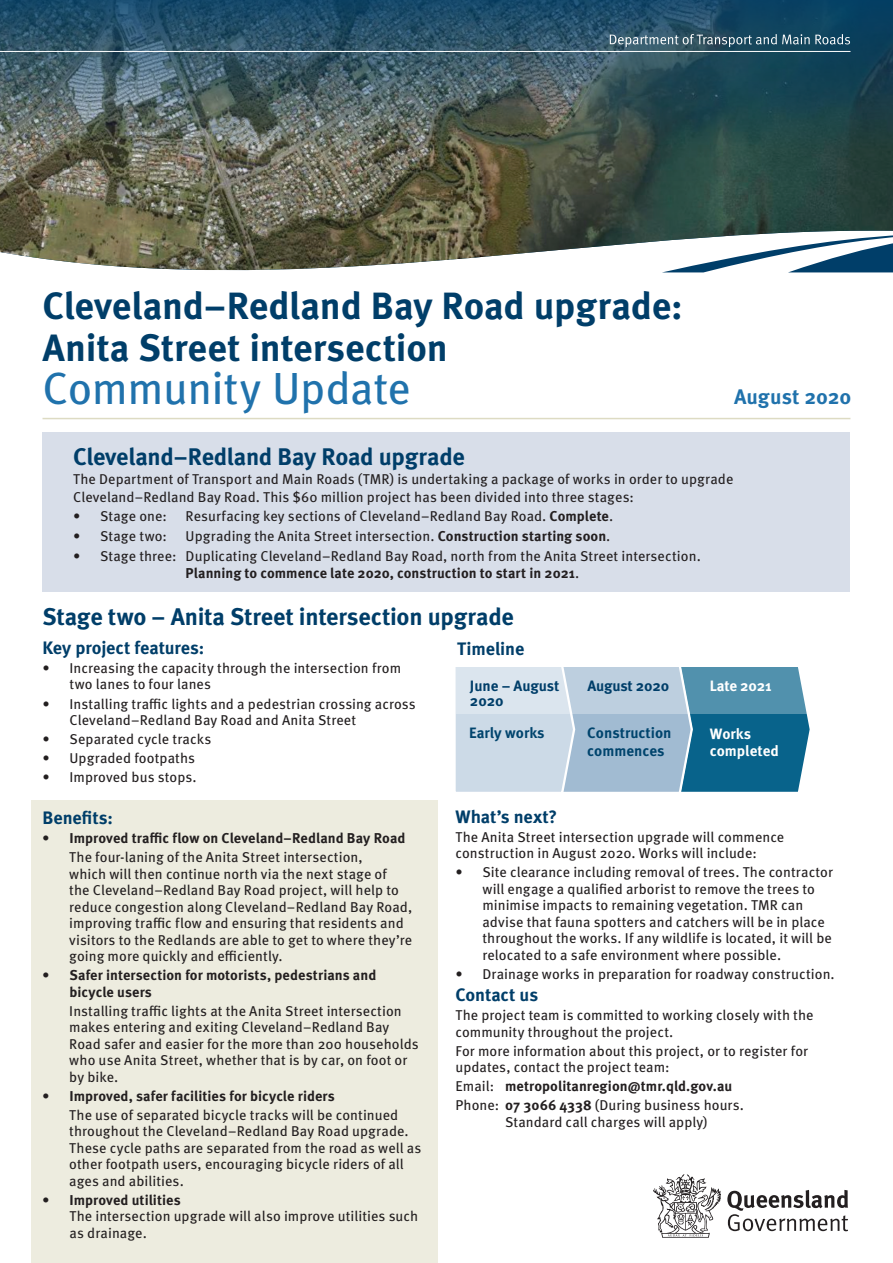
<style>
.page{position:relative;width:893px;height:1263px;background:#fff}
.page>*{position:absolute;margin:0;border:0;box-sizing:border-box;transform-origin:0 0}
.Heading_3_META{font:45px "Meta Pro";letter-spacing:-.01em;color:#2072ac}
.Heading_1_META{font:700 37.95px/42px "Meta Pro";letter-spacing:-.005em;color:#003e69}
.Image_Caption_META{font:700 24px "Meta Pro";letter-spacing:-.015em;color:#003e69}
.Heading_3_META-2{font:700 21px "Meta Pro";color:#2072ac}
.Image_Caption_META-2{font:700 18px "Meta Pro";letter-spacing:-.005em;color:#003e69}
.t1{font:700 15px/18px "Meta Pro";color:#00446d}
.t2{font:700 15px/15px "Meta Pro";letter-spacing:-.005em;color:#003e69}
.t3{font:700 15px/18px "Meta Pro";color:#fff}
.Image_Caption_META-3{font:14.25px/16.5px "Meta Pro";letter-spacing:.005em;color:#231f20}
.Image_Caption_META-4{font:700 14.25px/16.5px "Meta Pro";letter-spacing:.005em;color:#231f20}
.s1{font-weight:700}
.s2{font-weight:400}
</style>
<div class="page">
<svg style="left:727px;top:1190px;width:121px;height:41px"></svg>
<svg style="left:653px;top:1174px;width:68px;height:64px"></svg>
<div style="left:31px;top:800px;width:406px;height:463px;background:#edecdf"></div>
<img style="left:0;top:181px;width:893px;height:90px">
<img style="left:0;top:0;width:893px;height:181px">
<svg style="left:662px;top:235px;width:231px;height:37px"></svg>
<hr style="left:0;top:51px;width:850px;height:1px;background:#fff">
<svg style="left:610px;top:34px;width:240px;height:13px;background:#4e7081"></svg>
<hr style="left:43px;top:418px;width:807px;height:1px;background:#dddbc3">
<svg style="left:455px;top:667px;width:355px;height:125px;background:#80aac3"></svg>
<svg style="left:456px;top:667px;width:354px;height:46px;background:#a4c3d4"></svg>
<div style="left:43px;top:433px;width:807px;height:159px;background:#d8dee9"></div>
<p class="Heading_1_META" style="left:43px;top:282px;width:642px">Cleveland–Redland Bay Road upgrade:<br>Anita Street intersection</p>
<p class="Heading_3_META" style="left:43px;top:354px;width:370px">Community Update</p>
<p class="Heading_3_META-2" style="left:734px;top:380px;width:119px">August 2020</p>
<p class="Image_Caption_META" style="left:73px;top:438px;width:393px">Cleveland–Redland Bay Road upgrade</p>
<p class="Image_Caption_META-3" style="left:73px;top:470px;width:662px;line-height:17.1px">The Department of Transport and Main Roads (TMR) is undertaking a package of works in order to upgrade<br>Cleveland–Redland Bay Road. This $60 million project has been divided into three stages:</p>
<p class="Image_Caption_META-3" style="left:73px;top:507px;width:95px">• Stage one:</p>
<p class="Image_Caption_META-3" style="left:186px;top:507px;width:429px">Resurfacing key sections of Cleveland–Redland Bay Road. <span class="s1">Complete</span>.</p>
<p class="Image_Caption_META-3" style="left:73px;top:527px;width:95px">• Stage two:</p>
<p class="Image_Caption_META-3" style="left:186px;top:527px;width:426px">Upgrading the Anita Street intersection. <span class="s1">Construction starting soon</span>.</p>
<p class="Image_Caption_META-3" style="left:186px;top:546px;width:517px;line-height:17.1px;text-indent:-112px">• Stage three: Duplicating Cleveland–Redland Bay Road, north from the Anita Street intersection.<br><span class="s1">Planning to commence late 2020, construction to start in 2021</span>.</p>
<p class="Image_Caption_META" style="left:43px;top:598px;width:473px">Stage two – Anita Street intersection upgrade</p>
<p class="Image_Caption_META-2" style="left:43px;top:633px;width:163px">Key project features:</p>
<p class="Image_Caption_META-2" style="left:457px;top:634px;width:69px">Timeline</p>
<p class="Image_Caption_META-3" style="left:70px;top:659px;width:333px;text-indent:-27px">• Increasing the capacity through the intersection from two lanes to four lanes</p>
<p class="Image_Caption_META-3" style="left:70px;top:694px;width:348px;text-indent:-27px">• Installing traffic lights and a pedestrian crossing across<br>Cleveland–Redland Bay Road and Anita Street</p>
<p class="Image_Caption_META-3" style="left:43px;top:730px;width:170px">• Separated cycle tracks</p>
<p class="Image_Caption_META-3" style="left:43px;top:749px;width:154px">• Upgraded footpaths</p>
<p class="Image_Caption_META-3" style="left:43px;top:768px;width:156px">• Improved bus stops.</p>
<p class="Image_Caption_META-2" style="left:455px;top:802px;width:103px">What’s next?</p>
<p class="Image_Caption_META-3" style="left:455px;top:828px;width:330px">The Anita Street intersection upgrade will commence construction in August 2020. Works will include:</p>
<p class="Image_Caption_META-3" style="left:482px;top:863px;width:352px;text-indent:-27px">• Site clearance including removal of trees. The contractor will engage a qualified arborist to remove the trees to minimise impacts to remaining vegetation. TMR can advise that fauna spotters and catchers will be in place throughout the works. If any wildlife is located, it will be relocated to a safe environment where possible.</p>
<p class="Image_Caption_META-3" style="left:455px;top:965px;width:381px">• Drainage works in preparation for roadway construction.</p>
<p class="Image_Caption_META-2" style="left:455px;top:981px;width:84px">Contact us</p>
<p class="Image_Caption_META-3" style="left:455px;top:1006px;width:360px">The project team is committed to working closely with the community throughout the project.</p>
<p class="Image_Caption_META-3" style="left:455px;top:1041px;width:354px">For more information about this project, or to register for updates, contact the project team:</p>
<p class="Image_Caption_META-4" style="left:455px;top:1077px;width:278px"><span class="s2">Email:</span> metropolitanregion@tmr.qld.gov.au</p>
<p class="Image_Caption_META-3" style="left:505px;top:1096px;width:240px;text-indent:-50px">Phone: <span class="s1">07 3066 4338</span> (During business hours.<br>Standard call charges will apply)</p>
<p class="t2" style="left:470px;top:677px;width:91px">June – August<br>2020</p>
<p class="t1" style="left:469px;top:723px;width:77px">Early works</p>
<p class="t1" style="left:587px;top:723px;width:86px">Construction commences</p>
<p class="t2" style="left:587px;top:677px;width:83px">August 2020</p>
<p class="t3" style="left:710px;top:676px;width:63px">Late 2021</p>
<p class="t3" style="left:710px;top:723px;width:71px">Works completed</p>
<p class="Image_Caption_META-2" style="left:43px;top:803px;width:72px">Benefits:</p>
<p class="Image_Caption_META-4" style="left:43px;top:829px;width:364px">• Improved traffic flow on Cleveland–Redland Bay Road</p>
<p class="Image_Caption_META-3" style="left:69px;top:848px;width:344px">The four-laning of the Anita Street intersection,<br>which will then continue north via the next stage of<br>the Cleveland–Redland Bay Road project, will help to reduce congestion along Cleveland–Redland Bay Road, improving traffic flow and ensuring that residents and visitors to the Redlands are able to get to where they’re going more quickly and efficiently.</p>
<p class="Image_Caption_META-4" style="left:70px;top:966px;width:308px;text-indent:-27px">• Safer intersection for motorists, pedestrians and bicycle users</p>
<p class="Image_Caption_META-3" style="left:69px;top:1001px;width:351px">Installing traffic lights at the Anita Street intersection makes entering and exiting Cleveland–Redland Bay Road safer and easier for the more than 200 households who use Anita Street, whether that is by car, on foot or by bike.</p>
<p class="Image_Caption_META-4" style="left:43px;top:1086px;width:294px">• Improved, safer facilities for bicycle riders</p>
<p class="Image_Caption_META-3" style="left:69px;top:1105px;width:354px">The use of separated bicycle tracks will be continued throughout the Cleveland–Redland Bay Road upgrade.<br>These cycle paths are separated from the road as well as other footpath users, encouraging bicycle riders of all ages and abilities.</p>
<p class="Image_Caption_META-3" style="left:70px;top:1191px;width:350px;text-indent:-27px"><span class="s1">• Improved utilities<br></span>The intersection upgrade will also improve utilities such as drainage.</p>
</div>
